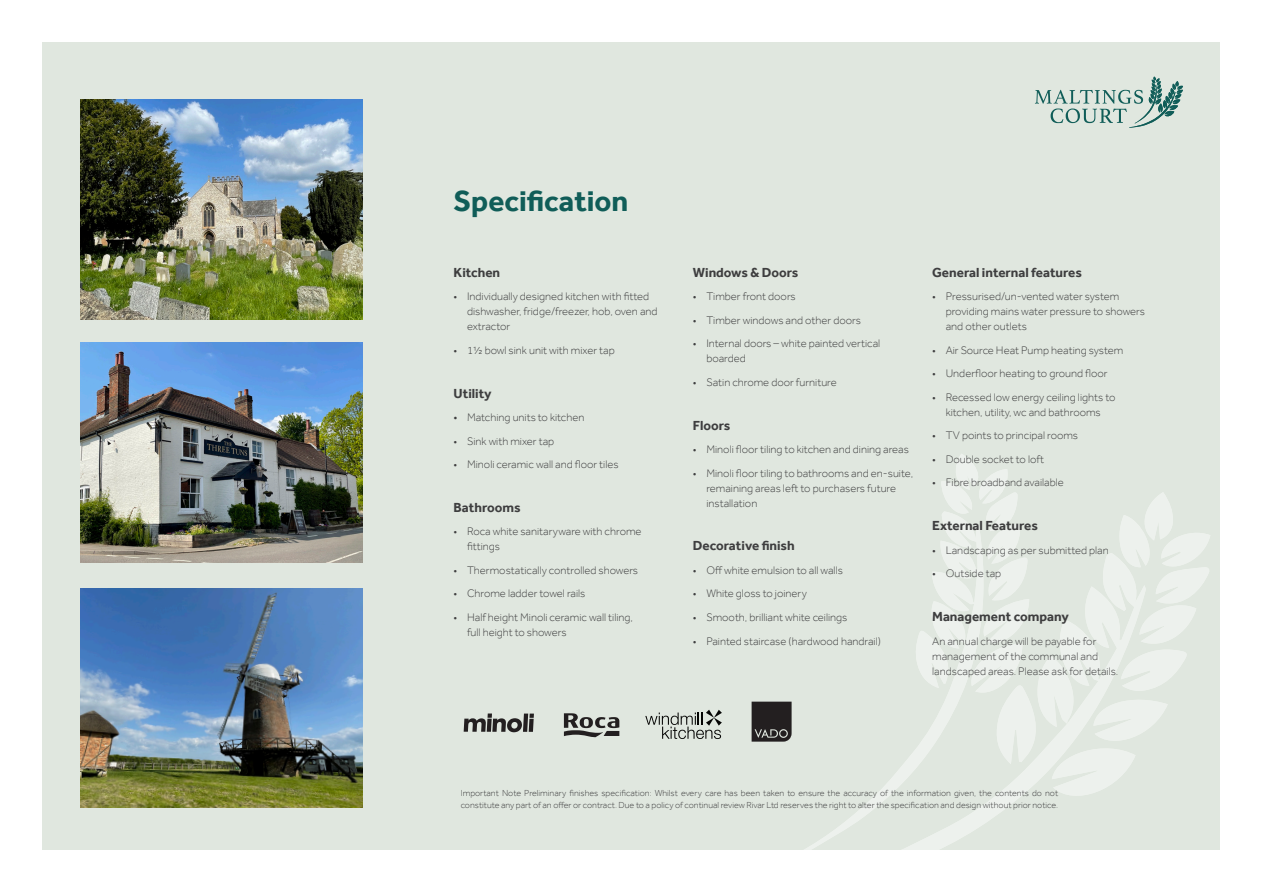
<style>
.page{position:relative;width:1263px;height:893px;background:#fff}
.page>*{position:absolute;margin:0;border:0;box-sizing:border-box;transform-origin:0 0}
.t1{font:700 30px "Effra";color:#105d58}
.t2{font:700 13.5px "Effra";color:#3e3e3f}
.t3{font:300 11.25px/15px "Effra";color:#3e3e3f}
.t4{font:300 9px/12px "Effra";color:#3e3e3f}
.s1{font-size:12px}
</style>
<div class="page">
<div style="left:43px;top:43px;width:1177px;height:807px;background:#e0e7df"></div>
<svg style="left:751px;top:701px;width:256px;height:149px"></svg>
<svg style="left:915px;top:454px;width:295px;height:353px"></svg>
<img style="left:81px;top:342px;width:282px;height:220px">
<img style="left:81px;top:100px;width:282px;height:220px">
<img style="left:81px;top:588px;width:282px;height:220px">
<svg style="left:1035px;top:77px;width:148px;height:51px"></svg>
<svg style="left:464px;top:713px;width:70px;height:19px"></svg>
<svg style="left:645px;top:710px;width:77px;height:29px"></svg>
<svg style="left:752px;top:702px;width:40px;height:40px;background:#333030"></svg>
<svg style="left:564px;top:713px;width:55px;height:24px"></svg>
<p class="t1" style="left:454px;top:183px;width:176px">Specification</p>
<p class="t2" style="left:454px;top:264px;width:48px">Kitchen</p>
<p class="t3" style="left:467px;top:289px;width:192px;text-indent:-14px">• Individually designed kitchen with fitted dishwasher, fridge/freezer, hob, oven and extractor</p>
<p class="t3" style="left:454px;top:343px;width:163px">• 1½ bowl sink unit with mixer tap</p>
<p class="t2" style="left:454px;top:385px;width:39px">Utility</p>
<p class="t3" style="left:454px;top:410px;width:132px"><span class="s1">•</span> Matching units to kitchen</p>
<p class="t3" style="left:454px;top:433px;width:102px">• Sink with mixer tap</p>
<p class="t3" style="left:454px;top:457px;width:167px">• Minoli ceramic wall and floor tiles</p>
<p class="t2" style="left:454px;top:499px;width:69px">Bathrooms</p>
<p class="t3" style="left:467px;top:524px;width:176px;text-indent:-14px">• Roca white sanitaryware with chrome fittings</p>
<p class="t3" style="left:454px;top:563px;width:186px">• Thermostatically controlled showers</p>
<p class="t3" style="left:454px;top:586px;width:133px">• Chrome ladder towel rails</p>
<p class="t3" style="left:467px;top:610px;width:167px;text-indent:-14px">• Half height Minoli ceramic wall tiling, full height to showers</p>
<p class="t2" style="left:693px;top:264px;width:107px">Windows &amp; Doors</p>
<p class="t3" style="left:693px;top:289px;width:104px">• Timber front doors</p>
<p class="t3" style="left:693px;top:313px;width:170px">• Timber windows and other doors</p>
<p class="t3" style="left:706px;top:336px;width:175px;text-indent:-14px">• Internal doors – white painted vertical boarded</p>
<p class="t3" style="left:693px;top:375px;width:145px">• Satin chrome door furniture</p>
<p class="t2" style="left:693px;top:417px;width:39px">Floors</p>
<p class="t3" style="left:693px;top:442px;width:218px">• Minoli floor tiling to kitchen and dining areas</p>
<p class="t3" style="left:706px;top:465px;width:208px;text-indent:-14px">• Minoli floor tiling to bathrooms and en-suite, remaining areas left to purchasers future installation</p>
<p class="t2" style="left:693px;top:538px;width:103px">Decorative finish</p>
<p class="t3" style="left:693px;top:563px;width:152px">• Off white emulsion to all walls</p>
<p class="t3" style="left:693px;top:586px;width:116px">• White gloss to joinery</p>
<p class="t3" style="left:693px;top:610px;width:156px">• Smooth, brilliant white ceilings</p>
<p class="t3" style="left:693px;top:633px;width:190px">• Painted staircase (hardwood handrail)</p>
<p class="t2" style="left:932px;top:264px;width:151px">General internal features</p>
<p class="t3" style="left:946px;top:289px;width:201px;text-indent:-14px">• Pressurised/un-vented water system providing mains water pressure to showers and other outlets</p>
<p class="t3" style="left:932px;top:343px;width:193px">• Air Source Heat Pump heating system</p>
<p class="t3" style="left:932px;top:366px;width:177px">• Underfloor heating to ground floor</p>
<p class="t3" style="left:932px;top:390px;width:185px;text-align:center">• Recessed low energy ceiling lights to kitchen, utility, wc and bathrooms</p>
<p class="t3" style="left:932px;top:428px;width:147px">• TV points to principal rooms</p>
<p class="t3" style="left:932px;top:452px;width:113px">• Double socket to loft</p>
<p class="t3" style="left:932px;top:475px;width:133px">• Fibre broadband available</p>
<p class="t2" style="left:932px;top:518px;width:107px">External Features</p>
<p class="t3" style="left:932px;top:542px;width:178px">• Landscaping as per submitted plan</p>
<p class="t3" style="left:932px;top:566px;width:71px">• Outside tap</p>
<p class="t2" style="left:932px;top:608px;width:138px">Management company</p>
<p class="t3" style="left:932px;top:633px;width:187px">An annual charge will be payable for management of the communal and landscaped areas. Please ask for details.</p>
<p class="t4" style="left:461px;top:787px;width:599px">Important Note Preliminary finishes specification: Whilst every care has been taken to ensure the accuracy of the information given, the contents do not constitute any part of an offer or contract. Due to a policy of continual review Rivar Ltd reserves the right to alter the specification and design without prior notice.</p>
</div>
